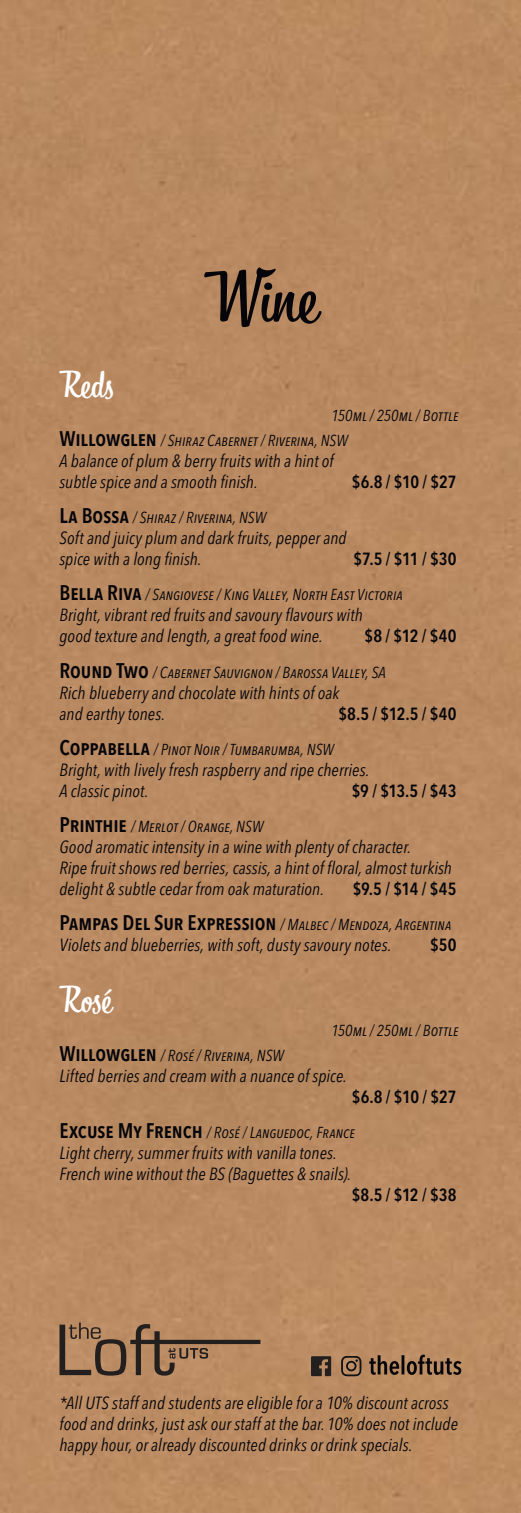
<style>
.page{position:relative;width:521px;height:1513px;background:#b98a61}
.page>*{position:absolute;margin:0;border:0;box-sizing:border-box;transform-origin:0 0}
.t1{font:70px "Bistro Script";color:#05050a}
.t2{font:36.75px "Bistro Script";letter-spacing:.005em;color:#fff}
.t3{font:italic condensed 17.5px/21px "Avenir Next LT Pro";color:#05050a}
.t4{font:600 condensed 17.5px "Avenir Next LT Pro";letter-spacing:.01em;color:#05050a}
.t5{font:italic condensed 15.75px/25.2px "Avenir Next LT Pro";letter-spacing:.005em;color:#05050a}
.s1{font-weight:600;font-style:normal;font-size:21px}
</style>
<div class="page">
<svg style="left:60px;top:1322px;width:200px;height:54px;background:#9a7354"></svg>
<svg style="left:311px;top:1356px;width:20px;height:20px"></svg>
<svg style="left:341px;top:1356px;width:20px;height:20px"></svg>
<svg style="left:369px;top:1355px;width:92px;height:20px;background:#765941"></svg>
<h1 class="t1" style="left:204px;top:254px;width:114px">Wine</h1>
<h2 class="t2" style="left:60px;top:362px;width:56px">Reds</h2>
<p class="t5" style="left:60px;top:403px;width:400px;text-indent:271px">150ml / 250ml / Bottle<br><span class="s1">Willowglen</span> / Shiraz Cabernet / Riverina, NSW</p>
<p class="t3" style="left:60px;top:451px;width:276px">A balance of plum &amp; berry fruits with a hint of subtle spice and a smooth finish.</p>
<p class="t4" style="left:352px;top:471px;width:106px">$6.8 / $10 / $27</p>
<p class="t5" style="left:60px;top:505px;width:208px"><span class="s1">La Bossa</span> / Shiraz / Riverina, NSW</p>
<p class="t3" style="left:60px;top:528px;width:288px">Soft and juicy plum and dark fruits, pepper and spice with a long finish.</p>
<p class="t4" style="left:353px;top:549px;width:104px">$7.5 / $11 / $30</p>
<p class="t5" style="left:60px;top:582px;width:345px"><span class="s1">Bella Riva</span> / Sangiovese / King Valley, North East Victoria</p>
<p class="t3" style="left:60px;top:605px;width:305px">Bright, vibrant red fruits and savoury flavours with good texture and length, a great food wine.</p>
<p class="t4" style="left:365px;top:626px;width:93px">$8 / $12 / $40</p>
<p class="t5" style="left:60px;top:659px;width:328px"><span class="s1">Round Two</span> / Cabernet Sauvignon / Barossa Valley, SA</p>
<p class="t3" style="left:60px;top:682px;width:281px">Rich blueberry and chocolate with hints of oak and earthy tones.</p>
<p class="t4" style="left:338px;top:703px;width:120px">$8.5 / $12.5 / $40</p>
<p class="t5" style="left:60px;top:737px;width:276px"><span class="s1">Coppabella</span> / Pinot Noir / Tumbarumba, NSW</p>
<p class="t3" style="left:60px;top:759px;width:311px">Bright, with lively fresh raspberry and ripe cherries.<br>A classic pinot.</p>
<p class="t4" style="left:352px;top:780px;width:106px">$9 / $13.5 / $43</p>
<p class="t5" style="left:60px;top:814px;width:205px"><span class="s1">Printhie</span> / Merlot / Orange, NSW</p>
<p class="t3" style="left:60px;top:836px;width:394px">Good aromatic intensity in a wine with plenty of character.<br>Ripe fruit shows red berries, cassis, a hint of floral, almost turkish delight &amp; subtle cedar from oak maturation.</p>
<p class="t4" style="left:353px;top:878px;width:105px">$9.5 / $14 / $45</p>
<p class="t5" style="left:60px;top:912px;width:393px"><span class="s1">Pampas Del Sur Expression</span> / Malbec / Mendoza, Argentina</p>
<p class="t3" style="left:60px;top:934px;width:333px">Violets and blueberries, with soft, dusty savoury notes.</p>
<p class="t4" style="left:430px;top:934px;width:28px">$50</p>
<h2 class="t2" style="left:60px;top:977px;width:53px">Rosé</h2>
<p class="t5" style="left:331px;top:1018px;width:129px">150ml / 250ml / Bottle</p>
<p class="t5" style="left:60px;top:1043px;width:226px"><span class="s1">Willowglen</span> / RosÉ / Riverina, NSW</p>
<p class="t3" style="left:60px;top:1066px;width:289px">Lifted berries and cream with a nuance of spice.</p>
<p class="t4" style="left:352px;top:1086px;width:106px">$6.8 / $10 / $27</p>
<p class="t5" style="left:60px;top:1120px;width:297px"><span class="s1">Excuse My French</span> / RosÉ / Languedoc, France</p>
<p class="t3" style="left:60px;top:1143px;width:293px">Light cherry, summer fruits with vanilla tones.<br>French wine without the BS (Baguettes &amp; snails).</p>
<p class="t4" style="left:352px;top:1185px;width:106px">$8.5 / $12 / $38</p>
<p class="t3" style="left:53px;top:1393px;width:384px">*All UTS staf and students are eligible for a 10% discount acros</p>
<p class="t3" style="left:60px;top:1393px;width:400px">*All UTS staff and students are eligible for a 10% discount across food and drinks, just ask our staff at the bar. 10% does not include happy hour, or already discounted drinks or drink specials.</p>
</div>
